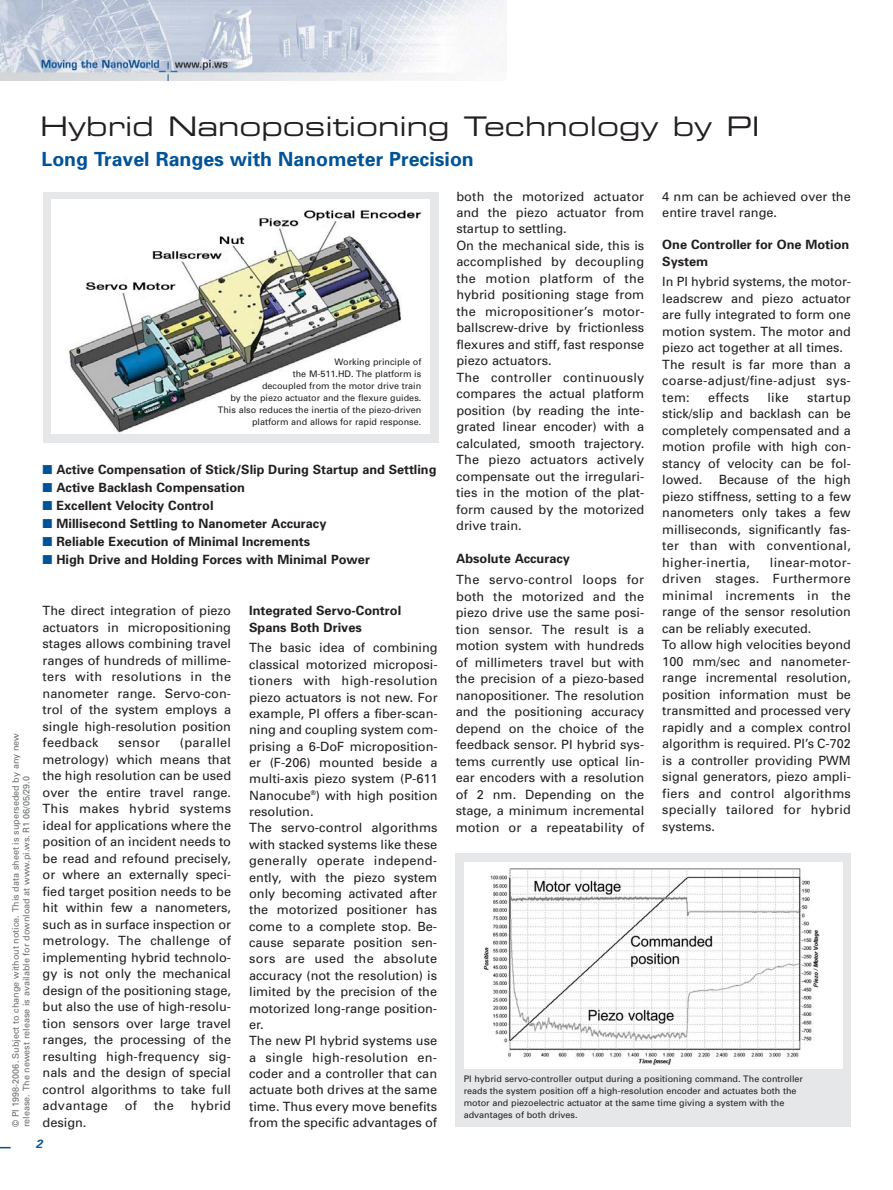
<style>
.page{position:relative;width:893px;height:1190px;background:#fff}
.page>*{position:absolute;margin:0;border:0;box-sizing:border-box;transform-origin:0 0}
.t1{font:27px "Eurostile Extended Two";color:#231f20}
.t2{font:700 19.5px "Univers";color:#005399}
.t3{font:12.75px/16.5px "Univers";color:#231f20;text-align:justify}
.t4{font:700 12.75px/16.5px "Univers";color:#231f20}
.t5{font:12.75px "Univers";letter-spacing:.02em;color:#231f20}
.t6{font:italic 700 12px "Univers";color:#005399}
.t7{font:9px/12px "Univers";color:#231f20;text-align:right}
.t8{font:9px/10.8px "Univers";color:#6c6e70}
.s1{font-family:"European Pi Three";font-weight:400;font-size:15px;color:#005399}
</style>
<div class="page">
<svg style="left:0;top:1146px;width:11px;height:2px"></svg>
<img style="left:0;top:0;width:506px;height:81px">
<div style="left:43px;top:191px;width:395px;height:251px;background:#e6e7e8"></div>
<div style="left:455px;top:853px;width:395px;height:274px;background:#e6e7e8"></div>
<img style="left:51px;top:200px;width:378px;height:234px">
<div style="left:463px;top:862px;width:379px;height:206px;background:#fff"></div>
<img style="left:483px;top:868px;width:337px;height:197px">
<h1 class="t1" style="left:40px;top:116px;width:721px">Hybrid Nanopositioning Technology by PI</h1>
<p class="t8" style="left:11px;top:1127px;width:395px;rotate:-90deg">© PI 1998-2006. Subject to change without notice. This data sheet is superseded by any new release. The newest release is available for download at www.pi.ws. R1 06/05/29.0</p>
<h2 class="t2" style="left:41px;top:152px;width:434px">Long Travel Ranges with Nanometer Precision</h2>
<p class="t7" style="left:218px;top:357px;width:205px">Working principle of<br>the M-511.HD. The platform is<br>decoupled from the motor drive train<br>by the piezo actuator and the flexure guides.<br>This also reduces the inertia of the piezo-driven platform and allows for rapid response.</p>
<p class="t4" style="left:43px;top:462px;width:395px"><span class="s1">-</span> Active Compensation of Stick/Slip During Startup and Settling</p>
<p class="t4" style="left:43px;top:480px;width:204px"><span class="s1">-</span> Active Backlash Compensation</p>
<p class="t4" style="left:43px;top:498px;width:172px"><span class="s1">-</span> Excellent Velocity Control</p>
<p class="t4" style="left:43px;top:516px;width:285px"><span class="s1">-</span> Millisecond Settling to Nanometer Accuracy</p>
<p class="t4" style="left:43px;top:534px;width:269px"><span class="s1">-</span> Reliable Execution of Minimal Increments</p>
<p class="t4" style="left:43px;top:552px;width:329px"><span class="s1">-</span> High Drive and Holding Forces with Minimal Power</p>
<p class="t3" style="left:43px;top:603px;width:190px">The direct integration of piezo actuators in micropositioning stages allows combining travel ranges of hundreds of millime&shy;ters with resolutions in the nanometer range. Servo-con&shy;trol of the system employs a single high-resolution position feedback</p>
<p class="t3" style="left:43px;top:735px;width:190px;text-indent:137px">(parallel metrology) which means that the high resolution can be used over the entire travel range.<br>This makes hybrid systems ideal for applications where the position of an incident needs to be read and refound precisely, or where an externally speci&shy;fied target position needs to be hit within few a nanometers, such as in surface inspection or metrology. The challenge of implementing hybrid technolo&shy;gy is not only the mechanical design of the positioning stage, but also the use of high-resolu&shy;tion sensors over large travel ranges, the processing of the resulting high-frequency sig&shy;nals and the design of special control algorithms to take full advantage</p>
<p class="t3" style="left:118px;top:735px;width:43px">sensor</p>
<p class="t3" style="left:125px;top:1098px;width:14px">of</p>
<p class="t3" style="left:154px;top:1098px;width:21px">the</p>
<p class="t3" style="left:191px;top:1098px;width:42px">hybrid</p>
<p class="t3" style="left:43px;top:1115px;width:45px">design.</p>
<p class="t4" style="left:249px;top:603px;width:154px">Integrated Servo-Control<br>Spans Both Drives</p>
<p class="t3" style="left:249px;top:641px;width:190px;text-align:left">The basic idea of combining classical motorized microposi&shy;tioners with high-resolution piezo actuators is not new. For example, PI offers a fiber-scan&shy;ning and coupling system com&shy;prising a 6-DoF microposition&shy;er (F-206) mounted beside a multi-axis piezo system (P-611<br>Nanocube<sup>®</sup>) with high position resolution.<br>The servo-control algorithms with stacked systems like these generally operate independ&shy;ently, with the piezo system only becoming activated after the motorized positioner has come to a complete stop. Be&shy;cause separate position sen&shy;sors are used the absolute accuracy (not the resolution) is limited by the precision of the motorized long-range position&shy;er.<br>The new PI hybrid systems use a single high-resolution en&shy;coder and a controller that can actuate both drives at the same time. Thus every move benefits from the specific advantages of</p>
<p class="t3" style="left:456px;top:189px;width:189px;text-align:left">both the motorized actuator and the piezo actuator from startup to settling.<br>On the mechanical side, this is accomplished by decoupling the motion platform of the hybrid positioning stage from the micropositioner’s motor&shy;ballscrew-drive by frictionless flexures and stiff, fast response piezo actuators.<br>The controller continuously compares the actual platform position (by reading the inte&shy;grated linear encoder) with a calculated, smooth trajectory.<br>The piezo actuators actively compensate out the irregulari&shy;ties in the motion of the plat&shy;form caused by the motorized drive train.</p>
<p class="t4" style="left:456px;top:552px;width:115px">Absolute Accuracy</p>
<p class="t3" style="left:455px;top:572px;width:190px">The servo-control loops for both the motorized and the piezo drive use the same posi&shy;tion sensor. The result is a motion system with hundreds of millimeters travel but with the precision of a piezo-based nanopositioner. The resolution and the positioning accuracy depend on the choice of the feedback sensor. PI hybrid sys&shy;tems currently use optical lin&shy;ear encoders with a resolution of 2 nm. Depending on the stage, a minimum incremental motion or a repeatability of</p>
<p class="t3" style="left:662px;top:189px;width:190px">4 nm can be achieved over the entire travel range.</p>
<p class="t4" style="left:662px;top:237px;width:188px">One Controller for One Motion<br>System</p>
<p class="t3" style="left:662px;top:275px;width:190px;text-align:left">In PI hybrid systems, the motor&shy;leadscrew and piezo actuator are fully integrated to form one motion system. The motor and piezo act together at all times.<br>The result is far more than a coarse-adjust/fine-adjust sys&shy;tem:</p>
<p class="t5" style="left:708px;top:392px;width:42px">effects</p>
<p class="t3" style="left:767px;top:390px;width:23px">like</p>
<p class="t3" style="left:662px;top:390px;width:190px;text-indent:145px">startup stick/slip and backlash can be completely compensated and a motion profile with high con&shy;stancy of velocity can be fol&shy;lowed.</p>
<p class="t3" style="left:662px;top:473px;width:190px;text-indent:56px">Because of the high piezo stiffness, setting to a few nanometers only takes a few milliseconds, significantly fas&shy;ter than with conventional, higher-inertia,</p>
<p class="t3" style="left:662px;top:555px;width:190px;text-align:left;text-indent:108px">linear-motor&shy;driven stages. Furthermore minimal increments in the range of the sensor resolution can be reliably executed.<br>To allow high velocities beyond<br>100 mm/sec and nanometer&shy;range incremental resolution, position information must be transmitted and processed very rapidly and a complex control algorithm is required. PI’s C-702 is a controller providing PWM signal generators, piezo ampli&shy;fiers and control algorithms specially tailored for hybrid systems.</p>
<p class="t7" style="left:463px;top:1074px;width:341px;text-align:left">PI hybrid servo-controller output during a positioning command. The controller reads the system position off a high-resolution encoder and actuates both the motor and piezoelectric actuator at the same time giving a system with the advantages of both drives.</p>
<p class="t6" style="left:36px;top:1139px;width:8px">2</p>
</div>
